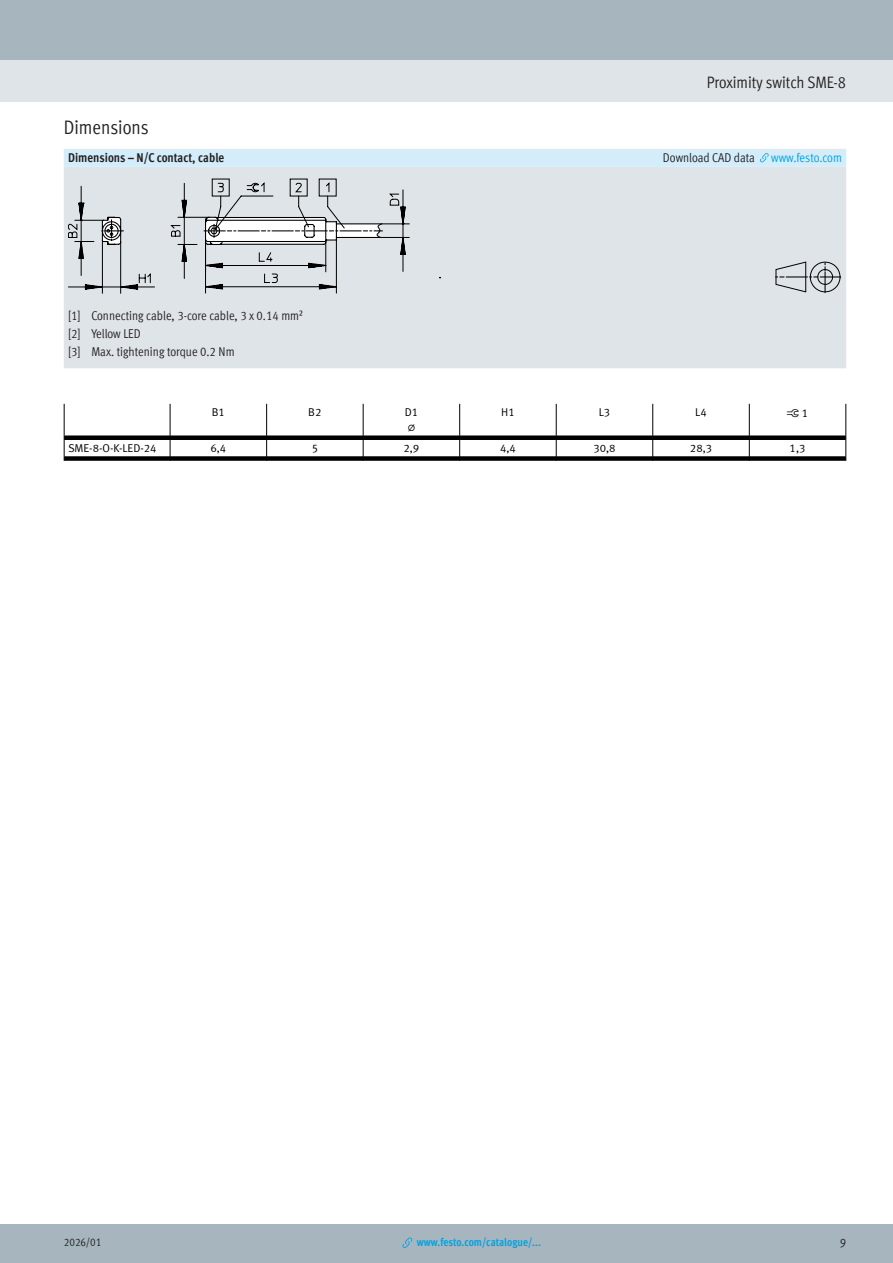
<style>
.page{position:relative;width:893px;height:1263px;background:#fff}
.page>*{position:absolute;margin:0;border:0;box-sizing:border-box;transform-origin:0 0}
.t1{font:condensed 19.5px "Festo";color:#231f20}
.t2{font:condensed 16.5px "Festo";letter-spacing:-.01em;color:#231f20}
.FES_in_05{font:condensed 12.75px "Festo";color:#231f20}
.FES_head_1_text{font:700 condensed 12.75px "Festo";color:#231f20}
.FES_head_2_text_right{font:condensed 12.75px "Festo";letter-spacing:-.005em;color:#231f20}
.FES_head_2_text_right-2{font:condensed 12.75px "Festo";letter-spacing:-.005em;color:#00a1e3}
.t3{font:11.25px/15px "Festo";color:#000}
.t4{font:700 condensed 11.25px "Festo";color:#00a1e3}
.t5{font:condensed 11.25px "Festo";color:#231f20}
.t6{font:11.25px "Meto Pict 182";color:#000}
.s1{font-family:"Festo"}
</style>
<div class="page">
<div style="left:0;top:1225px;width:893px;height:38px;background:#a7b6be"></div>
<div style="left:0;top:60px;width:893px;height:42px;background:#dfe4e8"></div>
<div style="left:0;top:0;width:893px;height:60px;background:#a7b6be"></div>
<svg style="left:402px;top:1237px;width:10px;height:11px"></svg>
<div style="left:64px;top:167px;width:782px;height:201px;background:#dfe4e8"></div>
<div style="left:64px;top:149px;width:782px;height:18px;background:#d4edfa"></div>
<div style="left:68px;top:183px;width:773px;height:111px;background:#dfe4e8"></div>
<svg style="left:68px;top:179px;width:372px;height:104px"></svg>
<hr style="left:64px;top:404px;width:1px;height:31px;background:#000">
<hr style="left:170px;top:404px;width:1px;height:31px;background:#000">
<hr style="left:266px;top:404px;width:1px;height:31px;background:#000">
<hr style="left:363px;top:404px;width:1px;height:31px;background:#000">
<hr style="left:459px;top:404px;width:1px;height:31px;background:#000">
<hr style="left:556px;top:404px;width:1px;height:31px;background:#000">
<hr style="left:652px;top:404px;width:1px;height:31px;background:#000">
<hr style="left:749px;top:404px;width:1px;height:31px;background:#000">
<hr style="left:845px;top:404px;width:1px;height:31px;background:#000">
<svg style="left:64px;top:435px;width:782px;height:26px"></svg>
<p class="t2" style="left:707px;top:71px;width:141px">Proximity switch SME-8</p>
<h1 class="t1" style="left:64px;top:113px;width:87px">Dimensions</h1>
<p class="FES_head_1_text" style="left:68px;top:148px;width:158px">Dimensions – N/C contact, cable</p>
<p class="FES_head_2_text_right" style="left:663px;top:149px;width:93px">Download CAD data</p>
<p class="FES_head_2_text_right-2" style="left:771px;top:149px;width:72px">www.festo.com</p>
<p class="FES_in_05" style="left:68px;top:306px;width:236px">[1] Connecting cable, 3-core cable, 3 x 0.14 mm²</p>
<p class="FES_in_05" style="left:68px;top:324px;width:74px">[2] Yellow LED</p>
<p class="FES_in_05" style="left:68px;top:342px;width:168px">[3] Max. tightening torque 0.2 Nm</p>
<p class="t3" style="left:212px;top:404px;width:15px">B1</p>
<p class="t3" style="left:308px;top:404px;width:15px">B2</p>
<p class="t3" style="left:405px;top:404px;width:15px">D1 ⌀</p>
<p class="t3" style="left:501px;top:404px;width:15px">H1</p>
<p class="t3" style="left:599px;top:404px;width:13px">L3</p>
<p class="t3" style="left:695px;top:404px;width:13px">L4</p>
<p class="t6" style="left:787px;top:406px;width:23px">ß <span class="s1">1</span></p>
<p class="t3" style="left:68px;top:439px;width:90px">SME-8-O-K-LED-24</p>
<p class="t3" style="left:210px;top:439px;width:17px">6,4</p>
<p class="t3" style="left:312px;top:439px;width:8px">5</p>
<p class="t3" style="left:403px;top:439px;width:17px">2,9</p>
<p class="t3" style="left:500px;top:439px;width:17px">4,4</p>
<p class="t3" style="left:593px;top:439px;width:24px">30,8</p>
<p class="t3" style="left:690px;top:439px;width:24px">28,3</p>
<p class="t3" style="left:790px;top:439px;width:17px">1,3</p>
<p class="t5" style="left:64px;top:1234px;width:39px">2026/01</p>
<p class="t4" style="left:417px;top:1233px;width:126px">www.festo.com/catalogue/...</p>
<p class="FES_in_05" style="left:840px;top:1233px;width:8px">9</p>
</div>
